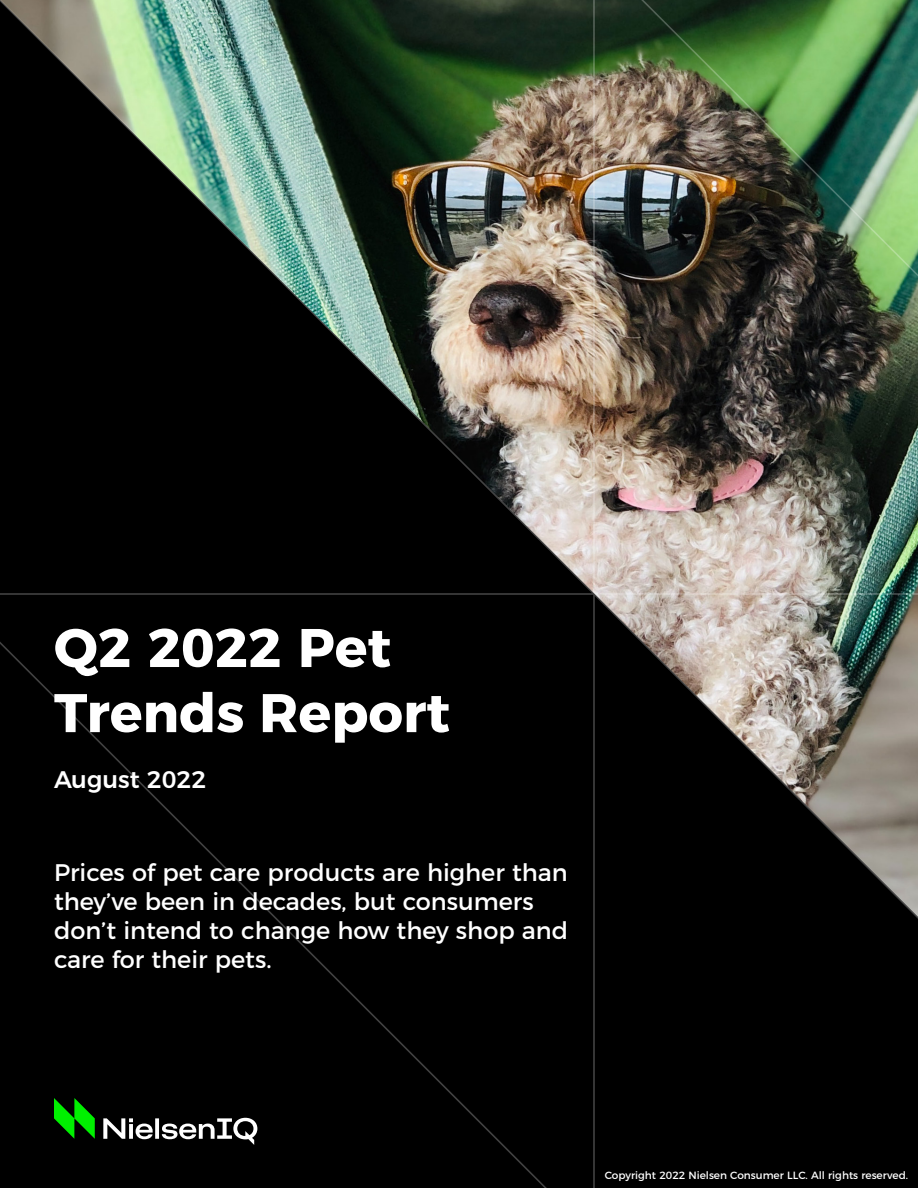
<style>
.page{position:relative;width:918px;height:1188px;background:#fff}
.page>*{position:absolute;margin:0;border:0;box-sizing:border-box;transform-origin:0 0}
.t1{font:700 54.3px "Montserrat";color:#fff}
.t2{font:24px/28.8px "Montserrat";color:#fff}
.t3{font:500 24px "Montserrat";color:#fff}
.t4{font:10.5px "Montserrat";color:#fff}
</style>
<div class="page">
<img style="left:0;top:0;width:918px;height:1188px">
<p class="t1" style="left:54px;top:603px;width:339px">Q2 2022 Pet</p>
<p class="t1" style="left:54px;top:668px;width:398px">Trends Report</p>
<p class="t3" style="left:54px;top:760px;width:154px">August 2022</p>
<p class="t2" style="left:54px;top:857px;width:516px">Prices of pet care products are higher than they’ve been in decades, but consumers don’t intend to change how they shop and care for their pets.</p>
<p class="t4" style="left:605px;top:1167px;width:305px">Copyright 2022 Nielsen Consumer LLC. All rights reserved.</p>
</div>
